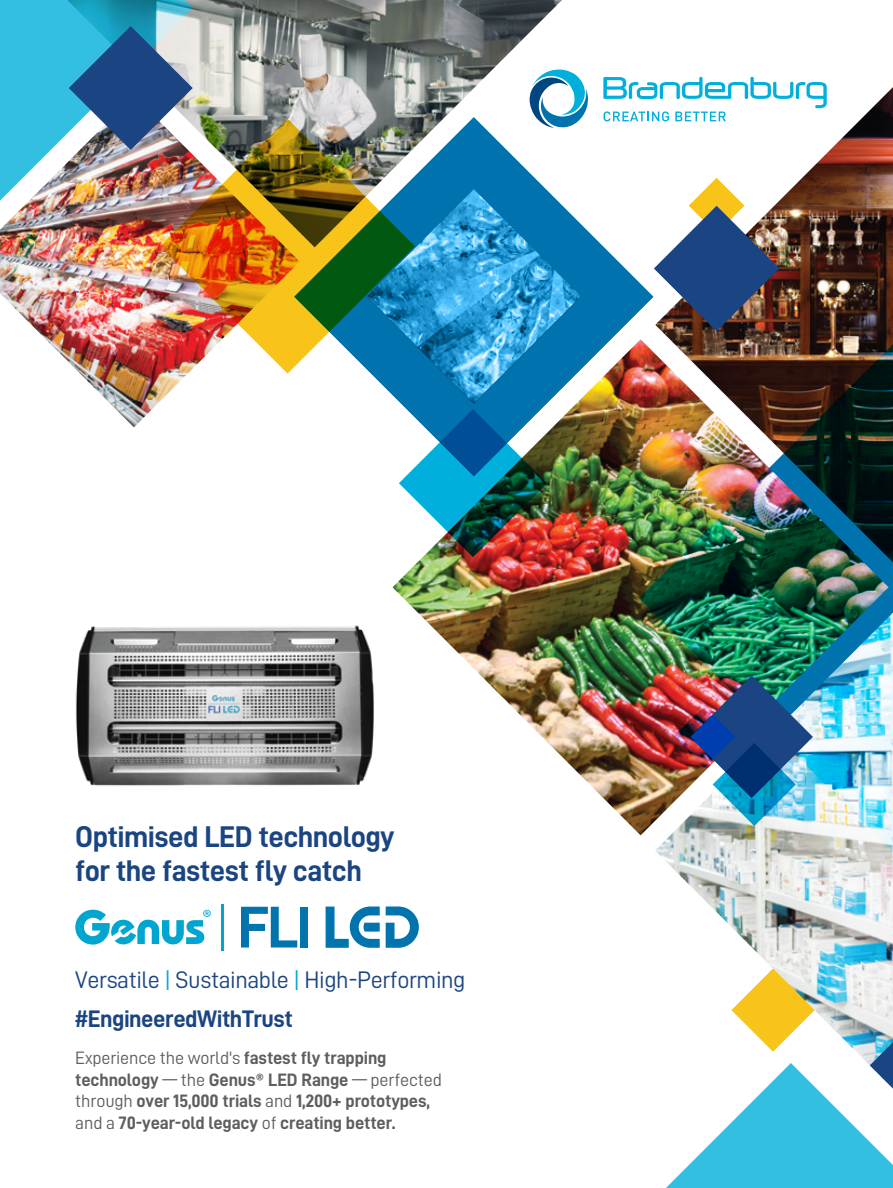
<style>
.page{position:relative;width:893px;height:1188px;background:#fff}
.page>*{position:absolute;margin:0;border:0;box-sizing:border-box;transform-origin:0 0}
.t1{font:30px/34.3px "D DIN Bold";letter-spacing:-.02em;color:#1a4582}
.t2{font:24px "D DIN";letter-spacing:-.02em;color:#1a4582}
.t3{font:24px "D DIN Bold";letter-spacing:-.02em;color:#1a4582}
.t4{font:18px/21.6px "D DIN Bold";letter-spacing:-.01em;color:#5d5e5e}
.t5{font:18px "D DIN";letter-spacing:-.01em;color:#5d5e5e}
.s1{color:#00a6cf}
.s2{font-family:"D DIN Bold"}
.s3{font-family:"D DIN"}
</style>
<div class="page">
<img style="left:399px;top:476px;width:240px;height:358px">
<img style="left:193px;top:0;width:369px;height:117px">
<img style="left:657px;top:852px;width:236px;height:117px">
<img style="left:0;top:117px;width:294px;height:310px">
<img style="left:657px;top:87px;width:236px;height:257px">
<svg style="left:294px;top:117px;width:359px;height:359px"></svg>
<svg style="left:603px;top:77px;width:224px;height:44px"></svg>
<svg style="left:525px;top:65px;width:68px;height:67px"></svg>
<img style="left:639px;top:344px;width:254px;height:508px">
<img style="left:0;top:0;width:193px;height:225px">
<svg style="left:367px;top:189px;width:214px;height:214px;background:#2c95cb"></svg>
<img style="left:399px;top:409px;width:148px;height:148px">
<img style="left:673px;top:676px;width:140px;height:150px">
<img style="left:160px;top:119px;width:255px;height:255px">
<svg style="left:69px;top:26px;width:124px;height:124px;background:#5986aa"></svg>
<svg style="left:654px;top:178px;width:125px;height:153px"></svg>
<svg style="left:666px;top:969px;width:227px;height:219px"></svg>
<img style="left:75px;top:581px;width:324px;height:205px">
<svg style="left:75px;top:910px;width:136px;height:35px"></svg>
<hr style="left:222px;top:904px;width:2px;height:46px;background:#00a6cf">
<svg style="left:241px;top:907px;width:56px;height:41px"></svg>
<div style="left:300px;top:907px;width:8px;height:41px;background:#0174ae"></div>
<svg style="left:326px;top:907px;width:54px;height:41px"></svg>
<svg style="left:386px;top:907px;width:33px;height:41px"></svg>
<h1 class="t1" style="left:75px;top:819px;width:321px">Optimised LED technology for the fastest fly catch</h1>
<h2 class="t2" style="left:75px;top:966px;width:392px">Versatile <span class="s1">|</span> Sustainable <span class="s1">|</span> High-Performing</h2>
<h2 class="t3" style="left:75px;top:1006px;width:219px">#EngineeredWithTrust</h2>
<p class="t5" style="left:75px;top:1048px;width:313px">Experience the world's <span class="s2">fastest fly trapping</span></p>
<p class="t4" style="left:75px;top:1068px;width:368px">technology <span class="s3">— the</span> Genus® LED Range <span class="s3">— perfected through</span> over 15,000 trials <span class="s3">and</span> 1,200+ prototypes, <span class="s3">and a</span> 70-year-old legacy <span class="s3">of</span> creating better.</p>
</div>
